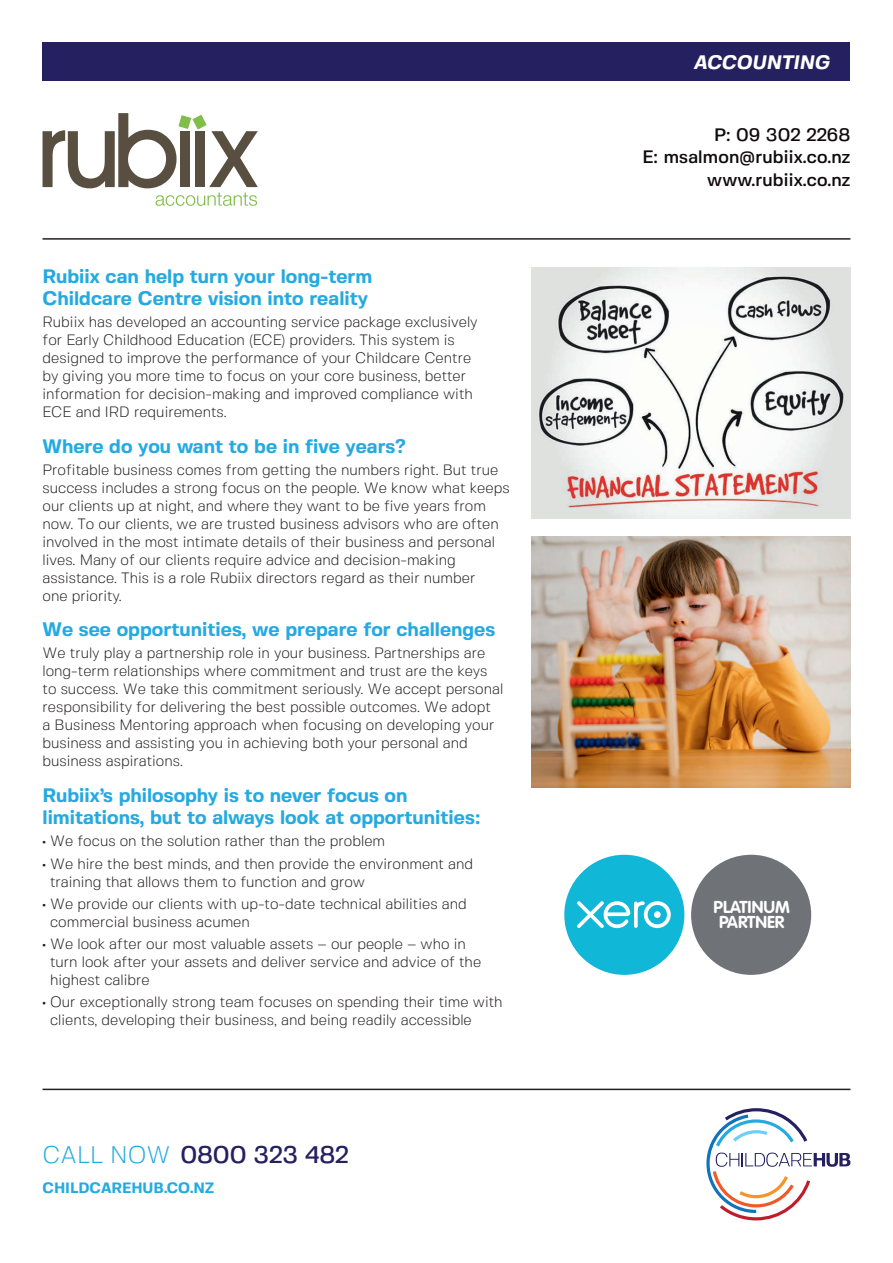
<style>
.page{position:relative;width:893px;height:1263px;background:#fff}
.page>*{position:absolute;margin:0;border:0;box-sizing:border-box;transform-origin:0 0}
.t1{font:500 24px "Fivo Sans";color:#252161}
.t2{font:700 19.5px/22.5px "Fivo Sans";color:#24aae1}
.t3{font:italic 700 19.5px "Fivo Sans";color:#fff}
.t4{font:500 18px/22.5px "Fivo Sans";letter-spacing:.01em;color:#110a0c;text-align:right}
.t5{font:700 17.1px/15px "VAG Rounded Std";color:#fff;text-align:center}
.t6{font:300 15px/18px "Fivo Sans";color:#231f20}
.t7{font:700 15px "Fivo Sans";color:#24aae1}
.s1{font-weight:700}
.s2{font-weight:300;color:#24aae1}
</style>
<div class="page">
<div style="left:43px;top:43px;width:807px;height:38px;background:#252161"></div>
<svg style="left:706px;top:1108px;width:144px;height:112px"></svg>
<hr style="left:43px;top:238px;width:807px;height:2px;background:#231f20">
<hr style="left:43px;top:1089px;width:807px;height:1px;background:#231f20">
<img style="left:531px;top:536px;width:319px;height:251px">
<img style="left:531px;top:268px;width:319px;height:251px">
<svg style="left:43px;top:113px;width:215px;height:93px"></svg>
<div style="left:564px;top:855px;width:120px;height:120px;background:#11b7d7;border-radius:50%"></div>
<svg style="left:577px;top:901px;width:94px;height:27px"></svg>
<div style="left:691px;top:855px;width:120px;height:120px;background:#6f7277;border-radius:50%"></div>
<h2 class="t2" style="left:43px;top:264px;width:331px">Rubiix can help turn your long-term<br>Childcare Centre vision into reality</h2>
<p class="t6" style="left:43px;top:313px;width:437px">Rubiix has developed an accounting service package exclusively for Early Childhood Education (ECE) providers. This system is designed to improve the performance of your Childcare Centre by giving you more time to focus on your core business, better information for decision-making and improved compliance with ECE and IRD requirements.</p>
<h2 class="t2" style="left:43px;top:434px;width:365px">Where do you want to be in five years?</h2>
<p class="t6" style="left:43px;top:460px;width:469px">Profitable business comes from getting the numbers right. But true success includes a strong focus on the people. We know what keeps our clients up at night, and where they want to be five years from now. To our clients, we are trusted business advisors who are often involved in the most intimate details of their business and personal lives. Many of our clients require advice and decision-making assistance. This is a role Rubiix directors regard as their number<br>one priority.</p>
<h2 class="t2" style="left:43px;top:618px;width:454px">We see opportunities, we prepare for challenges</h2>
<p class="t6" style="left:43px;top:644px;width:462px">We truly play a partnership role in your business. Partnerships are long-term relationships where commitment and trust are the keys to success. We take this commitment seriously. We accept personal responsibility for delivering the best possible outcomes. We adopt<br>a Business Mentoring approach when focusing on developing your business and assisting you in achieving both your personal and business aspirations.</p>
<h2 class="t2" style="left:43px;top:783px;width:439px">Rubiix’s philosophy is to never focus on limitations, but to always look at opportunities:</h2>
<p class="t6" style="left:43px;top:830px;width:432px;line-height:22.2px"><span class="s1">·</span> We focus on the solution rather than the problem<br><span class="s1">·</span> We hire the best minds, and then provide the environment and</p>
<p class="t6" style="left:43px;top:870px;width:426px;line-height:22.2px;text-indent:8px">training that allows them to function and grow<br><span class="s1">·</span> We provide our clients with up-to-date technical abilities and</p>
<p class="t6" style="left:43px;top:910px;width:425px;line-height:22.2px;text-indent:8px">commercial business acumen<br><span class="s1">·</span> We look after our most valuable assets – our people – who in</p>
<p class="t6" style="left:50px;top:953px;width:433px">turn look after your assets and deliver service and advice of the highest calibre</p>
<p class="t6" style="left:50px;top:993px;width:454px;text-indent:-8px"><span class="s1">·</span> Our exceptionally strong team focuses on spending their time with clients, developing their business, and being readily accessible</p>
<h1 class="t1" style="left:43px;top:1140px;width:308px"><span class="s2">CALL NOW</span> 0800 323 482</h1>
<p class="t7" style="left:43px;top:1179px;width:173px">CHILDCAREHUB.CO.NZ</p>
<h2 class="t3" style="left:693px;top:50px;width:137px">ACCOUNTING</h2>
<p class="t4" style="left:642px;top:123px;width:209px">P: 09 302 2268<br>E: msalmon@rubiix.co.nz www.rubiix.co.nz</p>
<p class="t5" style="left:714px;top:900px;width:78px">PLATINUM<br>PARTNER</p>
</div>
